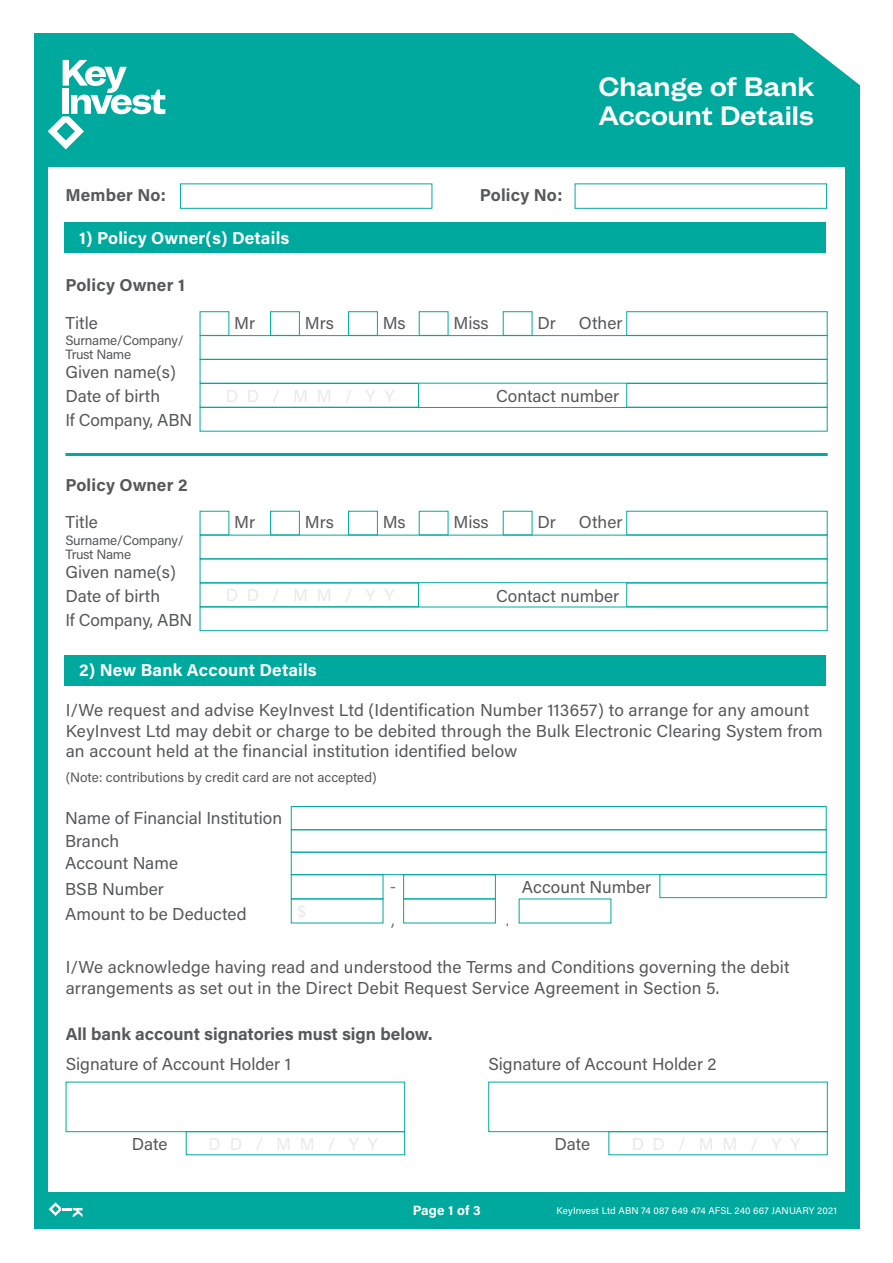
<style>
.page{position:relative;width:893px;height:1263px;background:#fff}
.page>*{position:absolute;margin:0;border:0;box-sizing:border-box;transform-origin:0 0}
.t1{font:700 25.5px/28.5px "Mint Grotesk V0.8";color:#fff}
.t2{font:17.25px/20.7px "Acumin Pro";letter-spacing:.005em;color:#57585a}
.t3{font:700 17.25px "Acumin Pro";color:#57585a}
.t4{font:700 17.25px "Acumin Pro";letter-spacing:.01em;color:#fff}
.t5{font:17.25px "Acumin Pro";color:#e3e4e6}
.t6{font:13.5px "Acumin Pro";letter-spacing:-.02em;color:#57585a}
.t7{font:13.5px "Acumin Pro";color:#57585a}
.t8{font:700 13.5px "Acumin Pro";letter-spacing:.01em;color:#fff}
.t9{font:9.75px "Acumin Pro";letter-spacing:.01em;color:#fff}
</style>
<div class="page">
<div style="left:34px;top:34px;width:825px;height:1195px;background:#00a99d"></div>
<svg style="left:48px;top:60px;width:117px;height:89px"></svg>
<svg style="left:785px;top:33px;width:75px;height:58px"></svg>
<div style="left:49px;top:167px;width:796px;height:1024px;background:#fff"></div>
<svg style="left:49px;top:1202px;width:33px;height:15px"></svg>
<div style="left:180px;top:183px;width:252px;height:26px;border:1px solid #00a99d"></div>
<div style="left:575px;top:183px;width:252px;height:26px;border:1px solid #00a99d"></div>
<div style="left:65px;top:222px;width:761px;height:31px;background:#00a99d"></div>
<div style="left:626px;top:311px;width:202px;height:25px;border:1px solid #00a99d"></div>
<div style="left:200px;top:311px;width:29px;height:25px;border:1px solid #00a99d"></div>
<div style="left:270px;top:311px;width:30px;height:25px;border:1px solid #00a99d"></div>
<div style="left:348px;top:311px;width:30px;height:25px;border:1px solid #00a99d"></div>
<div style="left:419px;top:311px;width:29px;height:25px;border:1px solid #00a99d"></div>
<div style="left:503px;top:311px;width:29px;height:25px;border:1px solid #00a99d"></div>
<div style="left:200px;top:335px;width:628px;height:25px;border:1px solid #00a99d"></div>
<div style="left:200px;top:359px;width:628px;height:24px;border:1px solid #00a99d"></div>
<div style="left:626px;top:383px;width:202px;height:25px;border:1px solid #00a99d"></div>
<div style="left:200px;top:383px;width:219px;height:25px;border:1px solid #00a99d"></div>
<div style="left:270px;top:511px;width:30px;height:24px;border:1px solid #00a99d"></div>
<div style="left:348px;top:511px;width:30px;height:24px;border:1px solid #00a99d"></div>
<div style="left:200px;top:535px;width:628px;height:24px;border:1px solid #00a99d"></div>
<div style="left:200px;top:559px;width:628px;height:24px;border:1px solid #00a99d"></div>
<div style="left:200px;top:607px;width:628px;height:24px;border:1px solid #00a99d"></div>
<div style="left:626px;top:583px;width:202px;height:24px;border:1px solid #00a99d"></div>
<div style="left:200px;top:583px;width:219px;height:24px;border:1px solid #00a99d"></div>
<hr style="left:65px;top:453px;width:763px;height:3px;background:#00a99d">
<div style="left:65px;top:655px;width:761px;height:30px;background:#00a99d"></div>
<div style="left:291px;top:806px;width:536px;height:24px;border:1px solid #00a99d"></div>
<div style="left:291px;top:829px;width:536px;height:23px;border:1px solid #00a99d"></div>
<div style="left:291px;top:852px;width:536px;height:23px;border:1px solid #00a99d"></div>
<div style="left:291px;top:874px;width:92px;height:25px;border:1px solid #00a99d"></div>
<div style="left:291px;top:898px;width:92px;height:25px;border:1px solid #00a99d"></div>
<div style="left:403px;top:874px;width:93px;height:25px;border:1px solid #00a99d"></div>
<div style="left:403px;top:898px;width:93px;height:25px;border:1px solid #00a99d"></div>
<div style="left:659px;top:874px;width:168px;height:24px;border:1px solid #00a99d"></div>
<div style="left:488px;top:1082px;width:340px;height:50px;border:1px solid #00a99d"></div>
<div style="left:608px;top:1131px;width:220px;height:24px;border:1px solid #00a99d"></div>
<div style="left:186px;top:1131px;width:219px;height:24px;border:1px solid #00a99d"></div>
<p class="t1" style="left:599px;top:72px;width:217px">Change of Bank<br>Account Details</p>
<p class="t3" style="left:65px;top:183px;width:102px">Member No:</p>
<p class="t3" style="left:480px;top:183px;width:84px">Policy No:</p>
<p class="t4" style="left:79px;top:225px;width:212px">1) Policy Owner(s) Details</p>
<p class="t3" style="left:65px;top:273px;width:121px">Policy Owner 1</p>
<p class="t2" style="left:65px;top:312px;width:34px">Title</p>
<p class="t2" style="left:234px;top:312px;width:22px">Mr</p>
<p class="t2" style="left:305px;top:312px;width:31px">Mrs</p>
<p class="t2" style="left:383px;top:312px;width:24px">Ms</p>
<p class="t2" style="left:453px;top:312px;width:37px">Miss</p>
<p class="t2" style="left:537px;top:312px;width:20px">Dr</p>
<p class="t2" style="left:579px;top:312px;width:45px">Other</p>
<p class="t6" style="left:65px;top:331px;width:120px">Surname/Company/</p>
<p class="t6" style="left:65px;top:345px;width:67px">Trust Name</p>
<p class="t2" style="left:65px;top:361px;width:112px">Given name(s)</p>
<p class="t2" style="left:65px;top:409px;width:128px">If Company, ABN</p>
<p class="t2" style="left:65px;top:385px;width:96px">Date of birth</p>
<p class="t5" style="left:226px;top:384px;width:171px">D D / M M / Y Y</p>
<p class="t2" style="left:496px;top:385px;width:125px">Contact number</p>
<p class="t3" style="left:65px;top:473px;width:124px">Policy Owner 2</p>
<p class="t2" style="left:65px;top:511px;width:34px">Title</p>
<p class="t2" style="left:234px;top:511px;width:22px">Mr</p>
<p class="t2" style="left:305px;top:511px;width:31px">Mrs</p>
<p class="t2" style="left:383px;top:511px;width:24px">Ms</p>
<p class="t2" style="left:453px;top:511px;width:37px">Miss</p>
<p class="t2" style="left:537px;top:511px;width:20px">Dr</p>
<p class="t2" style="left:579px;top:511px;width:45px">Other</p>
<p class="t6" style="left:65px;top:531px;width:120px">Surname/Company/</p>
<p class="t6" style="left:65px;top:544px;width:67px">Trust Name</p>
<p class="t2" style="left:65px;top:561px;width:112px">Given name(s)</p>
<p class="t2" style="left:65px;top:609px;width:128px">If Company, ABN</p>
<p class="t2" style="left:65px;top:585px;width:96px">Date of birth</p>
<p class="t5" style="left:226px;top:583px;width:171px">D D / M M / Y Y</p>
<p class="t4" style="left:79px;top:658px;width:239px">2) New Bank Account Details</p>
<p class="t2" style="left:496px;top:585px;width:125px">Contact number</p>
<p class="t2" style="left:66px;top:699px;width:759px">I/We request and advise KeyInvest Ltd (Identification Number 113657) to arrange for any amount<br>KeyInvest Ltd may debit or charge to be debited through the Bulk Electronic Clearing System from an account held at the financial institution identified below</p>
<p class="t7" style="left:66px;top:768px;width:312px">(Note: contributions by credit card are not accepted)</p>
<p class="t2" style="left:65px;top:807px;width:219px">Name of Financial Institution</p>
<p class="t2" style="left:65px;top:830px;width:56px">Branch</p>
<p class="t2" style="left:65px;top:852px;width:114px">Account Name</p>
<p class="t2" style="left:65px;top:878px;width:100px">BSB Number</p>
<p class="t2" style="left:65px;top:903px;width:183px">Amount to be Deducted</p>
<p class="t5" style="left:298px;top:899px;width:10px">$</p>
<p class="t2" style="left:390px;top:868px;width:8px;line-height:34.5px">- ,</p>
<p class="t2" style="left:505px;top:909px;width:5px">.</p>
<p class="t2" style="left:522px;top:876px;width:131px">Account Number</p>
<p class="t2" style="left:66px;top:956px;width:725px">I/We acknowledge having read and understood the Terms and Conditions governing the debit arrangements as set out in the Direct Debit Request Service Agreement in Section 5.</p>
<p class="t3" style="left:66px;top:1022px;width:368px">All bank account signatories must sign below.</p>
<p class="t2" style="left:66px;top:1053px;width:227px">Signature of Account Holder 1</p>
<p class="t2" style="left:132px;top:1133px;width:37px">Date</p>
<p class="t5" style="left:209px;top:1132px;width:171px">D D / M M / Y Y</p>
<p class="t2" style="left:488px;top:1053px;width:230px">Signature of Account Holder 2</p>
<p class="t2" style="left:554px;top:1133px;width:37px">Date</p>
<p class="t5" style="left:631px;top:1132px;width:171px">D D / M M / Y Y</p>
<p class="t8" style="left:413px;top:1201px;width:69px">Page 1 of 3</p>
<p class="t9" style="left:556px;top:1203px;width:282px">KeyInvest Ltd ABN 74 087 649 474 AFSL 240 667 JANUARY 2021</p>
</div>
